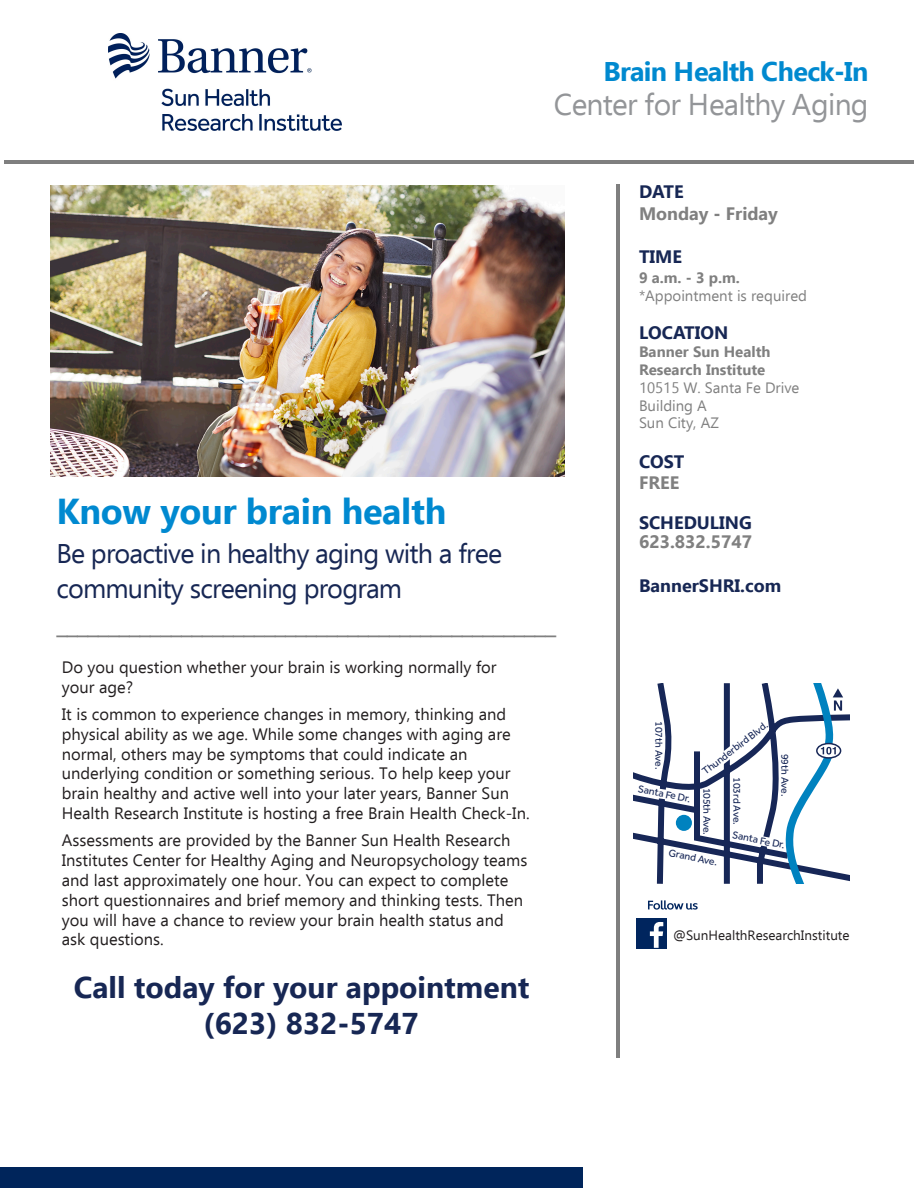
<style>
.page{position:relative;width:918px;height:1188px;background:#fff}
.page>*{position:absolute;margin:0;border:0;box-sizing:border-box;transform-origin:0 0}
.t1{font:700 36px "Ebrima";letter-spacing:-.01em;color:#0089d0}
.t2{font:700 30px/36px "Ebrima";color:#172754}
.t3{font:30px "Ebrima";letter-spacing:-.025em;color:#939598}
.t4{font:27px/35.1px "Ebrima";letter-spacing:-.03em;color:#172754}
.t5{font:700 27px "Ebrima";letter-spacing:-.025em;color:#0089cf}
.t6{font:700 18px/21.6px "Ebrima";color:#808080}
.t7{font:700 18px/21.6px "Ebrima";color:#172754}
.t8{font:16.5px/19.8px "Ebrima";color:#231f20}
.t9{font:15px/17.9px "Ebrima";color:#808080}
.t10{font:13.5px "Ebrima";color:#221e1f}
.t11{font:10.5px "Effra";letter-spacing:-.01em;color:#172757}
.s1{color:#808080}
.s2{color:#172754}
.s3{font-weight:700}
</style>
<div class="page">
<div style="left:636px;top:918px;width:30px;height:30px;background:#00255e"></div>
<svg style="left:650px;top:922px;width:13px;height:26px"></svg>
<svg style="left:648px;top:900px;width:50px;height:10px"></svg>
<div style="left:0;top:1168px;width:583px;height:20px;background:#00255b"></div>
<svg style="left:633px;top:684px;width:216px;height:200px"></svg>
<img style="left:109px;top:33px;width:233px;height:97px">
<img style="left:50px;top:186px;width:514px;height:290px">
<p class="t5" style="left:603px;top:51px;width:267px">Brain Health Check-In</p>
<p class="t3" style="left:554px;top:83px;width:316px">Center for Healthy Aging</p>
<p class="t1" style="left:56px;top:484px;width:391px">Know your brain health</p>
<p class="t4" style="left:56px;top:535px;width:501px">Be proactive in healthy aging with a free community screening program <span class="s1">________________________________________________</span></p>
<p class="t8" style="left:62px;top:657px;width:436px">Do you question whether your brain is working normally for your age?</p>
<p class="t8" style="left:62px;top:704px;width:469px">It is common to experience changes in memory, thinking and physical ability as we age. While some changes with aging are normal, others may be symptoms that could indicate an underlying condition or something serious. To help keep your brain healthy and active well into your later years, Banner Sun Health Research Institute is hosting a free Brain Health Check-In.</p>
<p class="t8" style="left:62px;top:830px;width:467px">Assessments are provided by the Banner Sun Health Research Institutes Center for Healthy Aging and Neuropsychology teams and last approximately one hour. You can expect to complete short questionnaires and brief memory and thinking tests. Then you will have a chance to review your brain health status and ask questions.</p>
<h2 class="t2" style="left:204px;top:968px;width:327px;text-indent:-130px">Call today for your appointment (623) 832-5747</h2>
<p class="t6" style="left:639px;top:180px;width:140px"><span class="s2">DATE<br></span>Monday - Friday</p>
<p class="t7" style="left:639px;top:245px;width:45px">TIME</p>
<p class="t9" style="left:639px;top:268px;width:170px"><span class="s3">9 a.m. - 3 p.m. </span>*Appointment is required</p>
<p class="t7" style="left:639px;top:321px;width:91px">LOCATION</p>
<p class="t9" style="left:639px;top:342px;width:162px"><span class="s3">Banner Sun Health<br>Research Institute<br></span>10515 W. Santa Fe Drive<br>Building A<br>Sun City, AZ</p>
<p class="t7" style="left:639px;top:450px;width:47px">COST<br><span class="s1">FREE</span></p>
<p class="t6" style="left:639px;top:513px;width:115px;line-height:19px"><span class="s2">SCHEDULING<br></span>623.832.5747</p>
<p class="t7" style="left:639px;top:574px;width:144px">BannerSHRI.com</p>
<p class="t11" style="left:665px;top:721px;width:50px;rotate:90deg">107th Ave.</p>
<p class="t11" style="left:700px;top:768px;width:82px;rotate:-38deg">Thunderbird Blvd.</p>
<p class="t11" style="left:791px;top:754px;width:44px;rotate:90deg">99th Ave.</p>
<p class="t11" style="left:743px;top:777px;width:50px;rotate:90deg">103rd Ave.</p>
<p class="t11" style="left:639px;top:783px;width:55px;rotate:11deg">Santa Fe Dr.</p>
<p class="t11" style="left:713px;top:788px;width:49px;rotate:90deg">105th Ave.</p>
<p class="t11" style="left:734px;top:829px;width:55px;rotate:11deg">Santa Fe Dr.</p>
<p class="t11" style="left:670px;top:846px;width:51px;rotate:11deg">Grand Ave.</p>
<p class="t10" style="left:673px;top:926px;width:178px">@SunHealthResearchInstitute</p>
</div>
